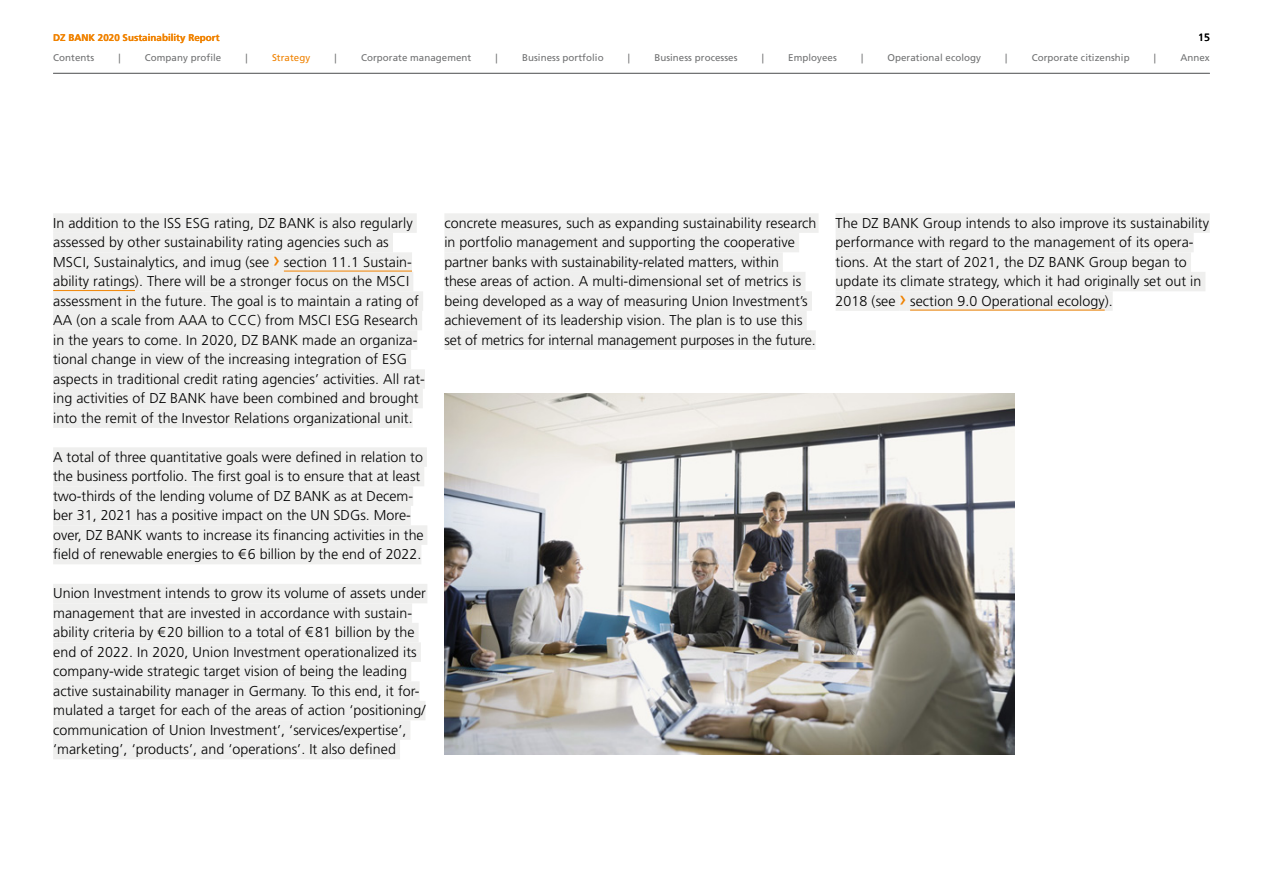
<style>
.page{position:relative;width:1263px;height:893px;background:#fff}
.page>*{position:absolute;margin:0;border:0;box-sizing:border-box;transform-origin:0 0}
.NfE_Copy_gemarkert{font:300 14.25px/19.5px "Frutiger LT Std";letter-spacing:.005em;color:#000}
.t1{font:10.5px "Frutiger LT Std";color:#000}
.t2{font:9.75px "Frutiger LT Std";letter-spacing:.005em;color:#707172}
.t3{font:700 9.75px "Frutiger LT Std";letter-spacing:.005em;color:#f08200}
.Navigation_Grau_6_5{font:9.75px "Frutiger LT Std";letter-spacing:.005em;color:#f08200}
.s1{font-weight:400;font-size:21.75px;color:#f08200}
</style>
<div class="page">
<div style="left:836px;top:213px;width:374px;height:20px;background:#efefee"></div>
<div style="left:836px;top:233px;width:358px;height:19px;background:#efefee"></div>
<div style="left:836px;top:252px;width:355px;height:20px;background:#efefee"></div>
<div style="left:836px;top:272px;width:369px;height:19px;background:#efefee"></div>
<div style="left:836px;top:291px;width:64px;height:20px;background:#efefee"></div>
<div style="left:900px;top:291px;width:6px;height:20px;background:#efefee"></div>
<div style="left:906px;top:291px;width:207px;height:20px;background:#efefee"></div>
<hr style="left:910px;top:310px;width:195px;height:1px;background:#f08200">
<div style="left:444px;top:213px;width:375px;height:20px;background:#efefee"></div>
<div style="left:444px;top:233px;width:355px;height:19px;background:#efefee"></div>
<div style="left:444px;top:252px;width:339px;height:20px;background:#efefee"></div>
<div style="left:444px;top:272px;width:361px;height:19px;background:#efefee"></div>
<div style="left:444px;top:291px;width:368px;height:20px;background:#efefee"></div>
<div style="left:444px;top:311px;width:363px;height:19px;background:#efefee"></div>
<div style="left:444px;top:330px;width:372px;height:20px;background:#efefee"></div>
<div style="left:53px;top:213px;width:364px;height:20px;background:#efefee"></div>
<div style="left:53px;top:233px;width:340px;height:19px;background:#efefee"></div>
<div style="left:53px;top:252px;width:220px;height:20px;background:#efefee"></div>
<div style="left:273px;top:252px;width:7px;height:20px;background:#efefee"></div>
<div style="left:280px;top:252px;width:132px;height:20px;background:#efefee"></div>
<div style="left:53px;top:272px;width:360px;height:19px;background:#efefee"></div>
<div style="left:53px;top:291px;width:370px;height:20px;background:#efefee"></div>
<div style="left:53px;top:311px;width:369px;height:19px;background:#efefee"></div>
<div style="left:53px;top:330px;width:364px;height:20px;background:#efefee"></div>
<div style="left:53px;top:350px;width:358px;height:19px;background:#efefee"></div>
<div style="left:53px;top:369px;width:372px;height:20px;background:#efefee"></div>
<div style="left:53px;top:389px;width:370px;height:19px;background:#efefee"></div>
<div style="left:53px;top:408px;width:360px;height:20px;background:#efefee"></div>
<div style="left:53px;top:447px;width:374px;height:20px;background:#efefee"></div>
<div style="left:53px;top:467px;width:371px;height:19px;background:#efefee"></div>
<div style="left:53px;top:486px;width:360px;height:20px;background:#efefee"></div>
<div style="left:53px;top:506px;width:358px;height:19px;background:#efefee"></div>
<div style="left:53px;top:525px;width:374px;height:20px;background:#efefee"></div>
<div style="left:53px;top:545px;width:368px;height:19px;background:#efefee"></div>
<div style="left:53px;top:584px;width:374px;height:19px;background:#efefee"></div>
<div style="left:53px;top:603px;width:359px;height:20px;background:#efefee"></div>
<div style="left:53px;top:623px;width:366px;height:19px;background:#efefee"></div>
<div style="left:53px;top:642px;width:368px;height:20px;background:#efefee"></div>
<div style="left:53px;top:662px;width:358px;height:19px;background:#efefee"></div>
<div style="left:53px;top:681px;width:367px;height:20px;background:#efefee"></div>
<div style="left:53px;top:701px;width:372px;height:19px;background:#efefee"></div>
<div style="left:53px;top:720px;width:357px;height:20px;background:#efefee"></div>
<div style="left:53px;top:740px;width:347px;height:19px;background:#efefee"></div>
<hr style="left:284px;top:271px;width:128px;height:1px;background:#f08200">
<hr style="left:53px;top:290px;width:82px;height:1px;background:#f08200">
<img style="left:444px;top:393px;width:570px;height:361px">
<hr style="left:53px;top:73px;width:1157px;height:1px;background:#707172">
<p class="t3" style="left:53px;top:32px;width:168px">DZ BANK 2020 Sustainability Report</p>
<p class="t1" style="left:1198px;top:32px;width:13px">15</p>
<p class="t2" style="left:53px;top:52px;width:42px">Contents</p>
<p class="t2" style="left:118px;top:52px;width:4px">|</p>
<p class="t2" style="left:145px;top:52px;width:78px">Company profile</p>
<p class="t2" style="left:246px;top:52px;width:4px">|</p>
<p class="Navigation_Grau_6_5" style="left:272px;top:52px;width:40px">Strategy</p>
<p class="t2" style="left:335px;top:52px;width:4px">|</p>
<p class="t2" style="left:361px;top:52px;width:112px">Corporate management</p>
<p class="t2" style="left:496px;top:52px;width:4px">|</p>
<p class="t2" style="left:522px;top:52px;width:83px">Business portfolio</p>
<p class="t2" style="left:628px;top:52px;width:4px">|</p>
<p class="t2" style="left:654px;top:52px;width:85px">Business processes</p>
<p class="t2" style="left:762px;top:52px;width:4px">|</p>
<p class="t2" style="left:788px;top:52px;width:50px">Employees</p>
<p class="t2" style="left:861px;top:52px;width:4px">|</p>
<p class="t2" style="left:887px;top:52px;width:95px">Operational ecology</p>
<p class="t2" style="left:1005px;top:52px;width:4px">|</p>
<p class="t2" style="left:1032px;top:52px;width:99px">Corporate citizenship</p>
<p class="t2" style="left:1154px;top:52px;width:4px">|</p>
<p class="t2" style="left:1180px;top:52px;width:31px">Annex</p>
<p class="NfE_Copy_gemarkert" style="left:53px;top:213px;width:373px">In addition to the ISS ESG rating, DZ BANK is also regularly assessed by other sustainability rating agencies such as MSCI, Sustainalytics, and imug (see <span class="s1">›</span> section 11.1 Sustain&shy;ability ratings). There will be a stronger focus on the MSCI assessment in the future. The goal is to maintain a rating of AA (on a scale from AAA to CCC) from MSCI ESG Research in the years to come. In 2020, DZ BANK made an organiza&shy;tional change in view of the increasing integration of ESG aspects in traditional credit rating agencies’ activities. All rat&shy;ing activities of DZ BANK have been combined and brought into the remit of the Investor Relations organizational unit.</p>
<p class="NfE_Copy_gemarkert" style="left:53px;top:447px;width:372px">A total of three quantitative goals were defined in relation to the business portfolio. The first goal is to ensure that at least two-thirds of the lending volume of DZ BANK as at Decem&shy;ber 31, 2021 has a positive impact on the UN SDGs. More&shy;over, DZ BANK wants to increase its financing activities in the field of renewable energies to €6 billion by the end of 2022.</p>
<p class="NfE_Copy_gemarkert" style="left:53px;top:584px;width:374px">Union Investment intends to grow its volume of assets under management that are invested in accordance with sustain&shy;ability criteria by €20 billion to a total of €81 billion by the end of 2022. In 2020, Union Investment operationalized its company-wide strategic target vision of being the leading active sustainability manager in Germany. To this end, it for&shy;mulated a target for each of the areas of action ‘positioning/ communication of Union Investment’, ‘services/expertise’, ‘marketing’, ‘products’, and ‘operations’. It also defined</p>
<p class="NfE_Copy_gemarkert" style="left:444px;top:213px;width:374px">concrete measures, such as expanding sustainability research in portfolio management and supporting the cooperative partner banks with sustainability-related matters, within<br>these areas of action. A multi-dimensional set of metrics is being developed as a way of measuring Union Investment’s achievement of its leadership vision. The plan is to use this set of metrics for internal management purposes in the future.</p>
<p class="NfE_Copy_gemarkert" style="left:836px;top:213px;width:375px">The DZ BANK Group intends to also improve its sustainability performance with regard to the management of its opera&shy;tions. At the start of 2021, the DZ BANK Group began to update its climate strategy, which it had originally set out in 2018 (see <span class="s1">›</span> section 9.0 Operational ecology).</p>
</div>
